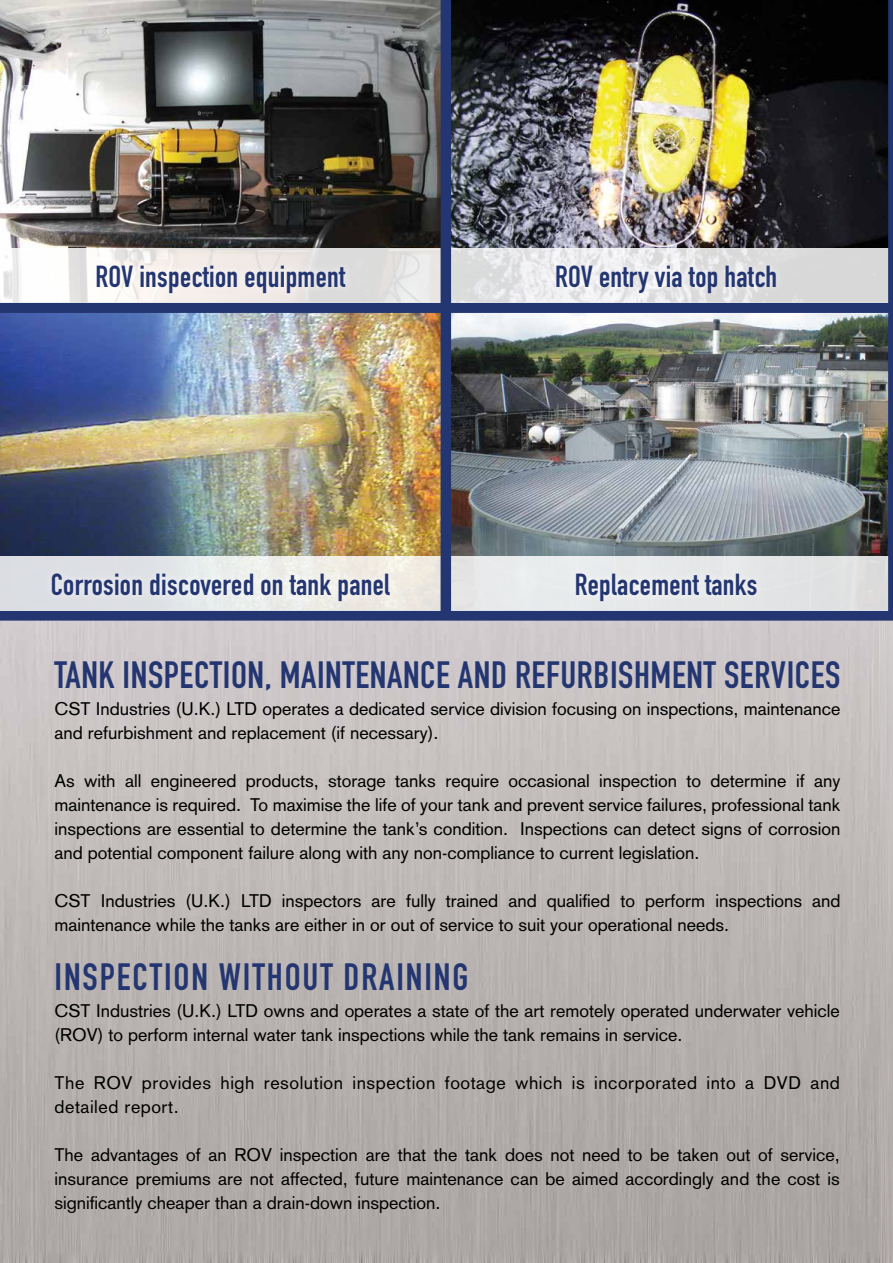
<style>
.page{position:relative;width:893px;height:1263px;background:#fff}
.page>*{position:absolute;margin:0;border:0;box-sizing:border-box;transform-origin:0 0}
.t1{font:37.5px "DIN Engschrift";letter-spacing:.015em;color:#243671}
.t2{font:37.5px "DIN Engschrift";letter-spacing:.05em;color:#243671}
.t3{font:30px "DIN Engschrift";letter-spacing:.01em;color:#243671}
.t4{font:18px/24px "Akzidenz Grotesk";color:#000}
.t5{font:18px/24px "Akzidenz Grotesk";letter-spacing:.03em;color:#000}
</style>
<div class="page">
<img style="left:0;top:621px;width:879px;height:642px">
<img style="left:879px;top:621px;width:14px;height:642px">
<img style="left:0;top:0;width:441px;height:248px">
<img style="left:0;top:313px;width:441px;height:243px">
<img style="left:451px;top:0;width:437px;height:248px">
<img style="left:451px;top:313px;width:437px;height:243px">
<div style="left:0;top:302px;width:893px;height:11px;background:#243671"></div>
<div style="left:0;top:610px;width:893px;height:11px;background:#243671"></div>
<svg style="left:3px;top:248px;width:438px;height:54px"></svg>
<svg style="left:0;top:556px;width:441px;height:54px;background:#e5e5e3"></svg>
<div style="left:446px;top:556px;width:446px;height:54px;background:#e4e5e5"></div>
<svg style="left:451px;top:248px;width:437px;height:54px;background:#dedfdf"></svg>
<div style="left:89px;top:257px;width:265px;height:44px;background:#fff;opacity:.75"></div>
<div style="left:44px;top:565px;width:354px;height:44px;background:#fff;opacity:.75"></div>
<div style="left:568px;top:565px;width:197px;height:44px;background:#e9ebec"></div>
<div style="left:548px;top:257px;width:236px;height:45px;background:#fff;opacity:.75"></div>
<div style="left:441px;top:0;width:10px;height:615px;background:#243671"></div>
<div style="left:888px;top:0;width:5px;height:615px;background:#243671"></div>
<h2 class="t3" style="left:95px;top:258px;width:251px">ROV inspection equipment</h2>
<h2 class="t3" style="left:555px;top:259px;width:223px">ROV entry via top hatch</h2>
<h2 class="t3" style="left:51px;top:567px;width:340px">Corrosion discovered on tank panel</h2>
<h2 class="t3" style="left:575px;top:567px;width:184px">Replacement tanks</h2>
<h1 class="t1" style="left:55px;top:653px;width:787px">TANK INSPECTION, MAINTENANCE AND REFURBISHMENT SERVICES</h1>
<p class="t4" style="left:55px;top:697px;width:787px">CST Industries (U.K.) LTD operates a dedicated service division focusing on inspections, maintenance and refurbishment and replacement (if necessary).</p>
<p class="t4" style="left:55px;top:769px;width:787px;text-align:justify">As with all engineered products, storage tanks require occasional inspection to determine if any maintenance is required. To maximise the life of your tank and prevent service failures, professional tank inspections are essential to determine the tank’s condition. Inspections can detect signs of corrosion and potential component failure along with any non-compliance to current legislation.</p>
<p class="t4" style="left:55px;top:889px;width:787px">CST Industries (U.K.) LTD inspectors are fully trained and qualified to perform inspections and maintenance while the tanks are either in or out of service to suit your operational needs.</p>
<h1 class="t2" style="left:55px;top:955px;width:415px">INSPECTION WITHOUT DRAINING</h1>
<p class="t4" style="left:55px;top:999px;width:787px">CST Industries (U.K.) LTD owns and operates a state of the art remotely operated underwater vehicle (ROV) to perform internal water tank inspections while the tank remains in service.</p>
<p class="t5" style="left:55px;top:1071px;width:787px">The ROV provides high resolution inspection footage which is incorporated into a DVD and detailed report.</p>
<p class="t4" style="left:55px;top:1143px;width:787px;text-align:justify">The advantages of an ROV inspection are that the tank does not need to be taken out of service, insurance premiums are not affected, future maintenance can be aimed accordingly and the cost is significantly cheaper than a drain-down inspection.</p>
</div>
